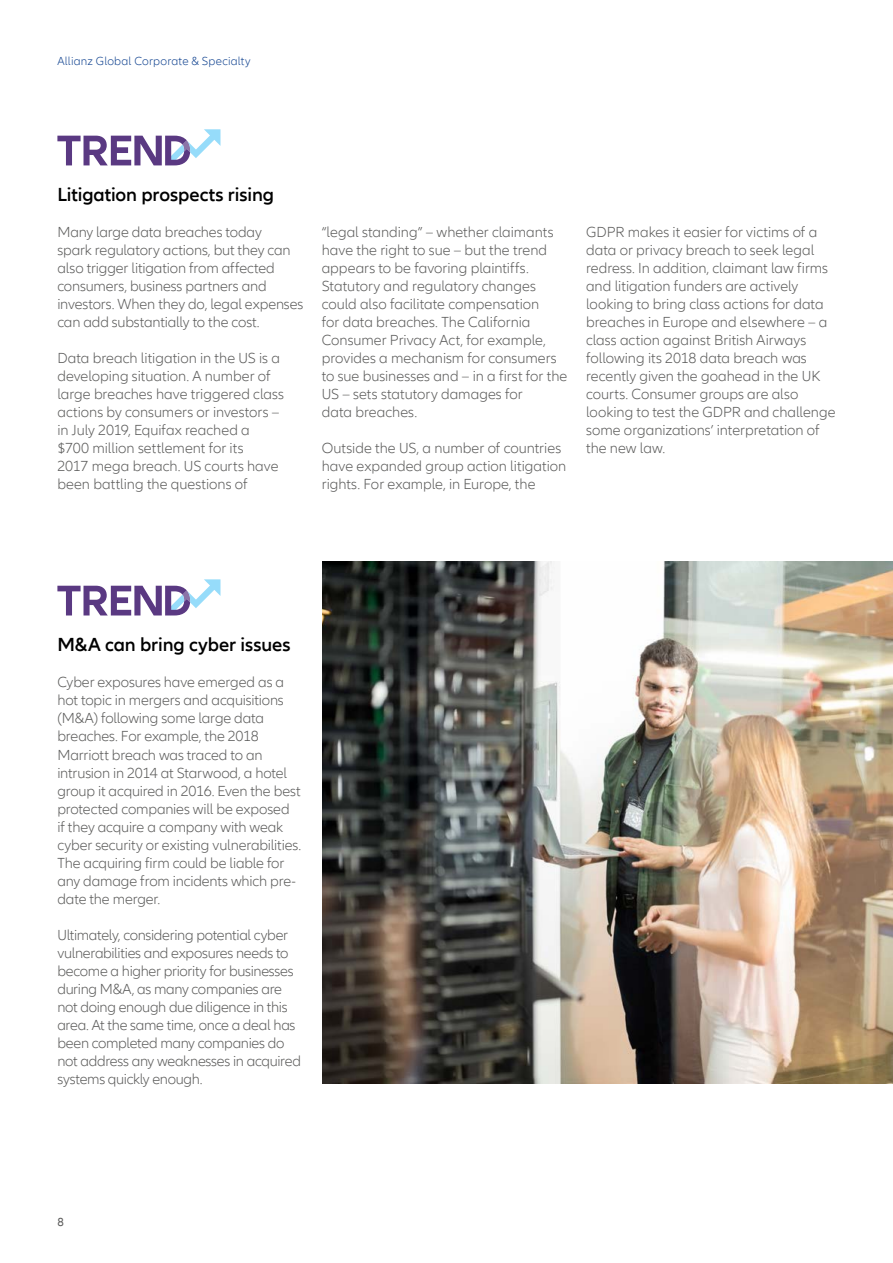
<style>
.page{position:relative;width:893px;height:1263px;background:#fff}
.page>*{position:absolute;margin:0;border:0;box-sizing:border-box;transform-origin:0 0}
.t1{font:600 19.5px "Allianz Neo";letter-spacing:-.005em;color:#000}
.t2{font:300 15px/18px "Allianz Neo";letter-spacing:-.005em;color:#5b5b5a}
.t3{font:300 12px "Allianz Neo";letter-spacing:.02em;color:#114390}
.t4{font:12px "Allianz Neo";color:#5b5b5a}
</style>
<div class="page">
<svg style="left:57px;top:129px;width:163px;height:36px"></svg>
<svg style="left:57px;top:579px;width:163px;height:36px"></svg>
<img style="left:322px;top:561px;width:571px;height:522px">
<p class="t3" style="left:57px;top:55px;width:195px">Allianz Global Corporate &amp; Specialty</p>
<h1 class="t1" style="left:57px;top:184px;width:218px">Litigation prospects rising</h1>
<p class="t2" style="left:57px;top:224px;width:248px">Many large data breaches today<br>spark regulatory actions, but they can also trigger litigation from affected consumers, business partners and investors. When they do, legal expenses can add substantially to the cost.</p>
<p class="t2" style="left:57px;top:350px;width:228px">Data breach litigation in the US is a developing situation. A number of large breaches have triggered class actions by consumers or investors – in July 2019, Equifax reached a $700 million settlement for its<br>2017 mega breach. US courts have been battling the questions of</p>
<p class="t2" style="left:322px;top:224px;width:247px">“legal standing” – whether claimants have the right to sue – but the trend appears to be favoring plaintiffs.<br>Statutory and regulatory changes could also facilitate compensation<br>for data breaches. The California Consumer Privacy Act, for example, provides a mechanism for consumers to sue businesses and – in a first for the US – sets statutory damages for<br>data breaches.</p>
<p class="t2" style="left:322px;top:440px;width:246px">Outside the US, a number of countries have expanded group action litigation rights. For example, in Europe, the</p>
<p class="t2" style="left:586px;top:224px;width:251px">GDPR makes it easier for victims of a data or privacy breach to seek legal redress. In addition, claimant law firms and litigation funders are actively looking to bring class actions for data breaches in Europe and elsewhere – a class action against British Airways following its 2018 data breach was recently given the goahead in the UK courts. Consumer groups are also looking to test the GDPR and challenge some organizations’ interpretation of the new law.</p>
<h1 class="t1" style="left:57px;top:634px;width:235px">M&amp;A can bring cyber issues</h1>
<p class="t2" style="left:57px;top:674px;width:245px">Cyber exposures have emerged as a hot topic in mergers and acquisitions (M&amp;A) following some large data breaches. For example, the 2018<br>Marriott breach was traced to an intrusion in 2014 at Starwood, a hotel group it acquired in 2016. Even the best protected companies will be exposed<br>if they acquire a company with weak cyber security or existing vulnerabilities.<br>The acquiring firm could be liable for any damage from incidents which pre&shy;date the merger.</p>
<p class="t2" style="left:57px;top:926px;width:245px">Ultimately, considering potential cyber vulnerabilities and exposures needs to become a higher priority for businesses during M&amp;A, as many companies are not doing enough due diligence in this area. At the same time, once a deal has been completed many companies do not address any weaknesses in acquired systems quickly enough.</p>
<p class="t4" style="left:57px;top:1215px;width:8px">8</p>
</div>
